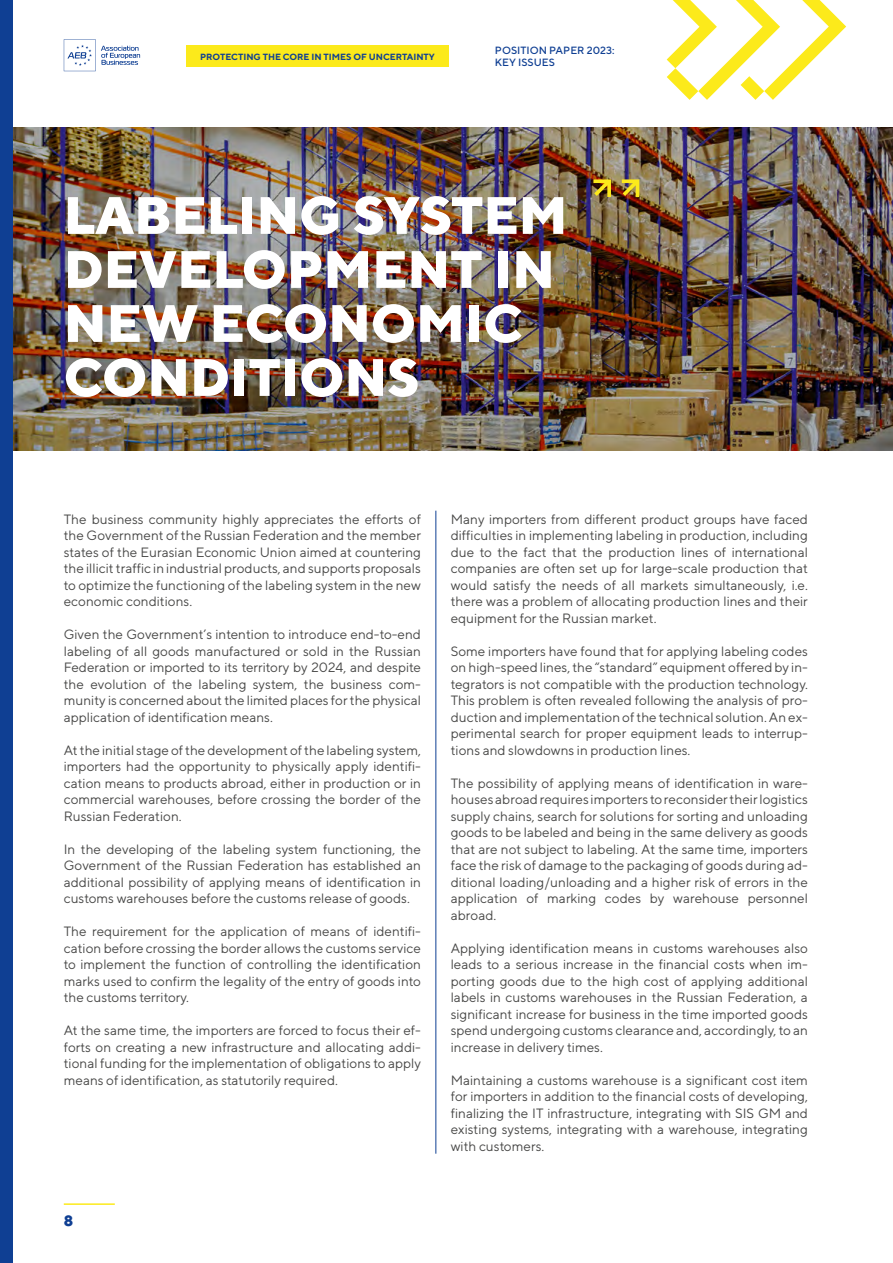
<style>
.page{position:relative;width:893px;height:1263px;background:#fff}
.page>*{position:absolute;margin:0;border:0;box-sizing:border-box;transform-origin:0 0}
.H_1{font:800 52.5px/54px "TT Norms";color:#fff}
.t1{font:800 15px "TT Norms";color:#0f3f93}
.main_body{font:13.5px/16.5px "TT Norms";color:#484847;text-align:justify}
.t2{font:500 10.5px/12px "TT Norms";color:#0f3f93}
.t3{font:700 9px "TT Norms";color:#0f3f93}
</style>
<div class="page">
<img style="left:13px;top:128px;width:879px;height:323px">
<hr style="left:436px;top:511px;width:1px;height:643px;background:#0f3f93">
<svg style="left:593px;top:179px;width:18px;height:18px"></svg>
<svg style="left:622px;top:179px;width:17px;height:18px"></svg>
<div style="left:0;top:0;width:13px;height:1263px;background:#0f3f93"></div>
<svg style="left:64px;top:39px;width:76px;height:32px"></svg>
<hr style="left:64px;top:1203px;width:51px;height:2px;background:#fcea1b">
<svg style="left:666px;top:0;width:180px;height:100px"></svg>
<div style="left:186px;top:46px;width:263px;height:21px;background:#fcea1b"></div>
<p class="t3" style="left:200px;top:51px;width:236px">PROTECTING THE CORE IN TIMES OF UNCERTAINTY</p>
<p class="t2" style="left:495px;top:44px;width:121px">POSITION PAPER 2023:<br>KEY ISSUES</p>
<p class="H_1" style="left:64px;top:187px;width:505px">LABELING SYSTEM<br>DEVELOPMENT IN<br>NEW ECONOMIC<br>CONDITIONS</p>
<p class="main_body" style="left:64px;top:510px;width:359px">The business community highly appreciates the efforts of the Government of the Russian Federation and the member states of the Eurasian Economic Union aimed at countering the illicit traffic in industrial products, and supports proposals to optimize the functioning of the labeling system in the new economic conditions.</p>
<p class="main_body" style="left:64px;top:626px;width:359px">Given the Government’s intention to introduce end-to-end labeling of all goods manufactured or sold in the Russian Federation or imported to its territory by 2024, and despite the evolution of the labeling system, the business com&shy;munity is concerned about the limited places for the physical application of identification means.</p>
<p class="main_body" style="left:64px;top:741px;width:359px">At the initial stage of the development of the labeling system, importers had the opportunity to physically apply identifi&shy;cation means to products abroad, either in production or in commercial warehouses, before crossing the border of the Russian Federation.</p>
<p class="main_body" style="left:64px;top:840px;width:359px">In the developing of the labeling system functioning, the Government of the Russian Federation has established an additional possibility of applying means of identification in customs warehouses before the customs release of goods.</p>
<p class="main_body" style="left:64px;top:923px;width:359px">The requirement for the application of means of identifi&shy;cation before crossing the border allows the customs service to implement the function of controlling the identification marks used to confirm the legality of the entry of goods into the customs territory.</p>
<p class="main_body" style="left:64px;top:1022px;width:359px">At the same time, the importers are forced to focus their ef&shy;forts on creating a new infrastructure and allocating addi&shy;tional funding for the implementation of obligations to apply means of identification, as statutorily required.</p>
<p class="t1" style="left:64px;top:1211px;width:11px">8</p>
<p class="main_body" style="left:451px;top:510px;width:359px">Many importers from different product groups have faced difficulties in implementing labeling in production, including due to the fact that the production lines of international companies are often set up for large-scale production that would satisfy the needs of all markets simultaneously, i.e. there was a problem of allocating production lines and their equipment for the Russian market.</p>
<p class="main_body" style="left:451px;top:642px;width:359px">Some importers have found that for applying labeling codes on high-speed lines, the “standard” equipment offered by in&shy;tegrators is not compatible with the production technology.<br>This problem is often revealed following the analysis of pro&shy;duction and implementation of the technical solution. An ex&shy;perimental search for proper equipment leads to interrup&shy;tions and slowdowns in production lines.</p>
<p class="main_body" style="left:451px;top:774px;width:359px">The possibility of applying means of identification in ware&shy;houses abroad requires importers to reconsider their logistics supply chains, search for solutions for sorting and unloading goods to be labeled and being in the same delivery as goods that are not subject to labeling. At the same time, importers face the risk of damage to the packaging of goods during ad&shy;ditional loading/unloading and a higher risk of errors in the application of marking codes by warehouse personnel abroad.</p>
<p class="main_body" style="left:451px;top:939px;width:359px">Applying identification means in customs warehouses also leads to a serious increase in the financial costs when im&shy;porting goods due to the high cost of applying additional labels in customs warehouses in the Russian Federation, a significant increase for business in the time imported goods spend undergoing customs clearance and, accordingly, to an increase in delivery times.</p>
<p class="main_body" style="left:451px;top:1071px;width:359px">Maintaining a customs warehouse is a significant cost item for importers in addition to the financial costs of developing, finalizing the IT infrastructure, integrating with SIS GM and existing systems, integrating with a warehouse, integrating with customers.</p>
</div>
